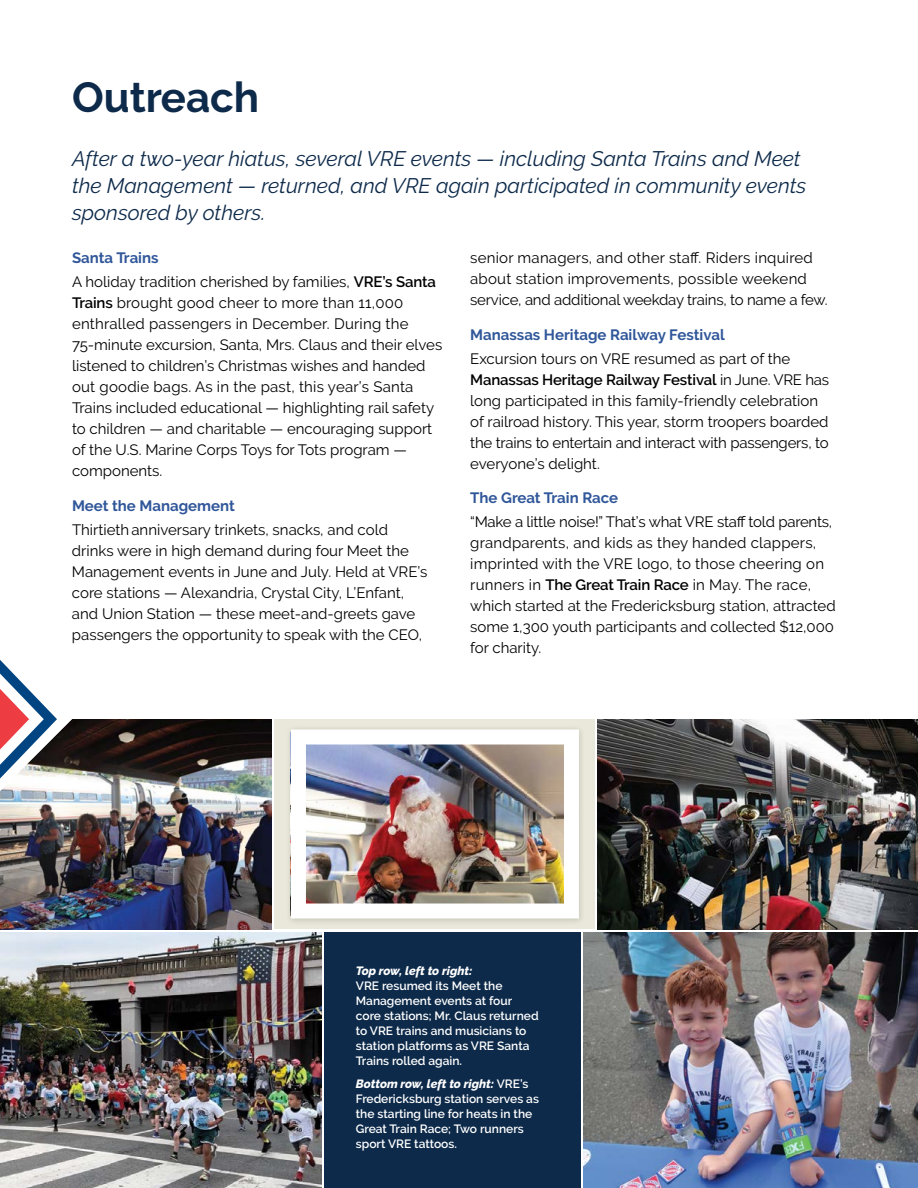
<style>
.page{position:relative;width:918px;height:1188px;background:#fff}
.page>*{position:absolute;margin:0;border:0;box-sizing:border-box;transform-origin:0 0}
.t1{font:700 42px "Raleway";color:#0d2a4a}
.t2{font:italic 21px/27px "Raleway";color:#0d2a4a}
.t3{font:15px/21px "Raleway";color:#000}
.t4{font:700 15px "Raleway";color:#30579a}
.t5{font:600 12px/15px "Raleway";color:#fff}
.t6{font:italic 800 12px "Raleway";letter-spacing:-.005em;color:#fff}
.s1{font-weight:700;color:#30579a}
.s2{font-weight:600}
.s3{font-weight:800;font-style:italic}
</style>
<div class="page">
<div style="left:275px;top:719px;width:320px;height:210px;background:#e9e8da"></div>
<img style="left:598px;top:719px;width:320px;height:210px">
<img style="left:0;top:719px;width:272px;height:210px">
<img style="left:0;top:932px;width:321px;height:256px">
<img style="left:584px;top:932px;width:334px;height:256px">
<div style="left:324px;top:932px;width:256px;height:256px;background:#0d2a4a"></div>
<div style="left:286px;top:725px;width:300px;height:201px;background:#000;opacity:.15"></div>
<img style="left:307px;top:746px;width:256px;height:157px">
<div style="left:291px;top:730px;width:288px;height:189px;border:15px solid #fff"></div>
<svg style="left:0;top:660px;width:72px;height:131px"></svg>
<h1 class="t1" style="left:72px;top:73px;width:189px">Outreach</h1>
<h2 class="t2" style="left:72px;top:145px;width:736px">After a two-year hiatus, several VRE events — including Santa Trains and Meet the Management — returned, and VRE again participated in community events sponsored by others.</h2>
<p class="t3" style="left:72px;top:246px;width:366px;line-height:24px"><span class="s1">Santa Trains<br></span>A holiday tradition cherished by families, <span class="s2">VRE’s Santa</span></p>
<p class="t3" style="left:72px;top:292px;width:372px"><span class="s2">Trains</span> brought good cheer to more than 11,000 enthralled passengers in December. During the 75-minute excursion, Santa, Mrs. Claus and their elves listened to children’s Christmas wishes and handed out goodie bags. As in the past, this year’s Santa Trains included educational — highlighting rail safety to children — and charitable — encouraging support of the U.S. Marine Corps Toys for Tots program — components.</p>
<p class="t4" style="left:72px;top:497px;width:164px">Meet the Management</p>
<p class="t3" style="left:72px;top:519px;width:357px">Thirtieth anniversary trinkets, snacks, and cold drinks were in high demand during four Meet the Management events in June and July. Held at VRE’s core stations — Alexandria, Crystal City, L’Enfant, and Union Station — these meet-and-greets gave passengers the opportunity to speak with the CEO,</p>
<p class="t3" style="left:470px;top:247px;width:359px">senior managers, and other staff. Riders inquired about station improvements, possible weekend service, and additional weekday trains, to name a few.</p>
<p class="t4" style="left:470px;top:326px;width:256px">Manassas Heritage Railway Festival</p>
<p class="t3" style="left:470px;top:348px;width:360px">Excursion tours on VRE resumed as part of the <span class="s2">Manassas Heritage Railway Festival</span> in June. VRE has long participated in this family-friendly celebration of railroad history. This year, storm troopers boarded the trains to entertain and interact with passengers, to everyone’s delight.</p>
<p class="t4" style="left:470px;top:489px;width:149px">The Great Train Race</p>
<p class="t3" style="left:470px;top:511px;width:367px">“Make a little noise!” That’s what VRE staff told parents, grandparents, and kids as they handed clappers, imprinted with the VRE logo, to those cheering on runners in <span class="s2">The Great Train Race</span> in May. The race, which started at the Fredericksburg station, attracted some 1,300 youth participants and collected $12,000 for charity.</p>
<p class="t6" style="left:356px;top:964px;width:118px">Top row, left to right:</p>
<p class="t5" style="left:356px;top:978px;width:184px">VRE resumed its Meet the<br>Management events at four core stations; Mr. Claus returned to VRE trains and musicians to station platforms as VRE Santa<br>Trains rolled again.</p>
<p class="t5" style="left:356px;top:1076px;width:185px"><span class="s3">Bottom row, left to right:</span> VRE’s<br>Fredericksburg station serves as the starting line for heats in the<br>Great Train Race; Two runners sport VRE tattoos.</p>
</div>
